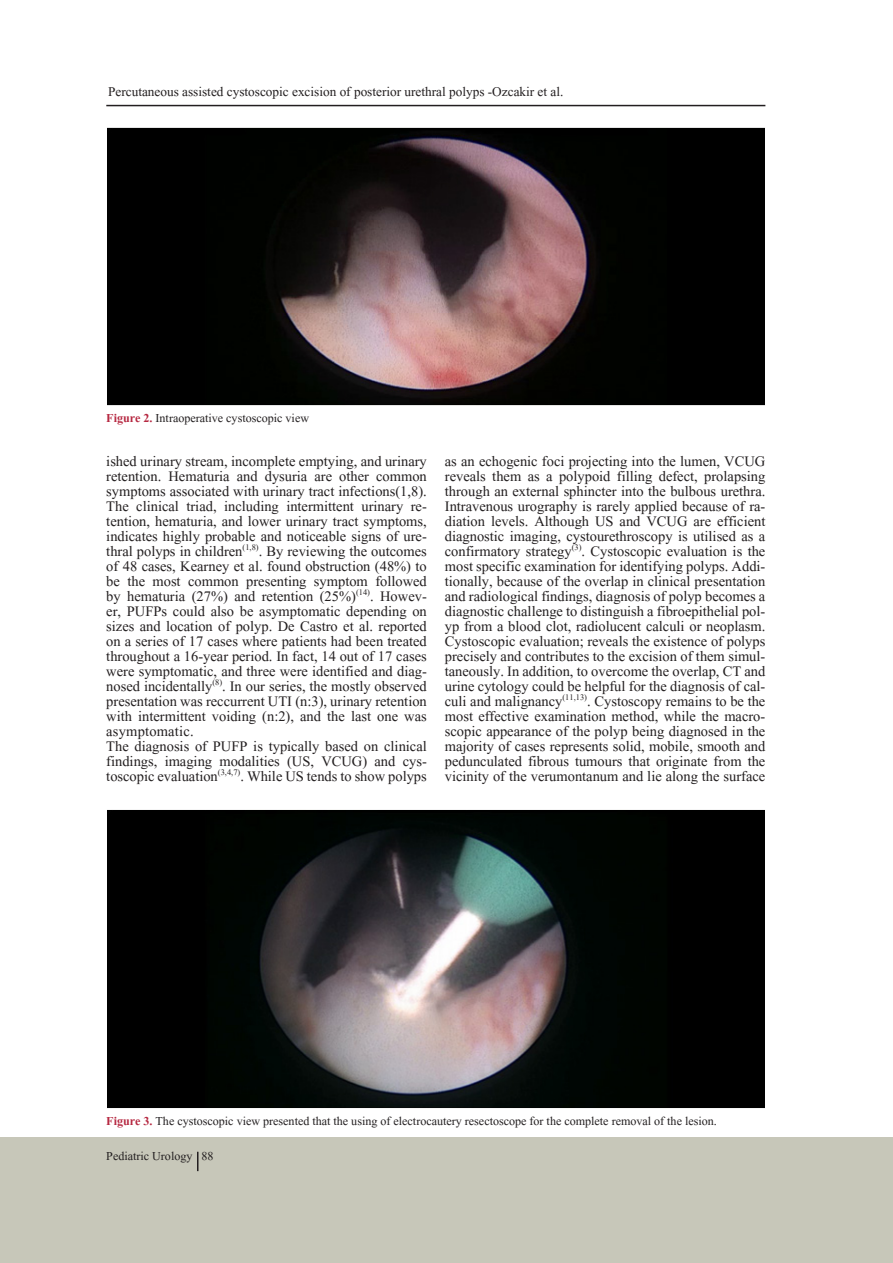
<style>
.page{position:relative;width:893px;height:1263px;background:#fff}
.page>*{position:absolute;margin:0;border:0;box-sizing:border-box;transform-origin:0 0}
.t1{font:18px/15px "Aparajita";color:#231f20;text-align:justify}
.t2{font:16.5px "Aparajita";color:#231f20}
.t3{font:15px "Aparajita";color:#231f20}
.s1{font-weight:700;color:#b62841}
</style>
<div class="page">
<div style="left:0;top:1137px;width:893px;height:126px;background:#c7c7b9"></div>
<hr style="left:106px;top:105px;width:659px;height:1px;background:#231f20">
<img style="left:107px;top:128px;width:658px;height:277px">
<img style="left:107px;top:809px;width:658px;height:300px">
<svg style="left:197px;top:1152px;width:1px;height:19px"></svg>
<p class="t2" style="left:108px;top:83px;width:457px">Percutaneous assisted cystoscopic excision of posterior urethral polyps -Ozcakir et al.</p>
<p class="t3" style="left:106px;top:410px;width:204px"><span class="s1">Figure 2.</span> Intraoperative cystoscopic view</p>
<p class="t1" style="left:106px;top:456px;width:322px">ished urinary stream, incomplete emptying, and urinary retention. Hematuria and dysuria are other common symptoms associated with urinary tract infections(1,8).<br>The clinical triad, including intermittent urinary re&shy;tention, hematuria, and lower urinary tract symptoms, indicates highly probable and noticeable signs of ure&shy;thral polyps in children<sup>(1,8)</sup>. By reviewing the outcomes of 48 cases, Kearney et al. found obstruction (48%) to be the most common presenting symptom followed by hematuria (27%) and retention (25%)<sup>(14)</sup>. Howev&shy;er, PUFPs could also be asymptomatic depending on sizes and location of polyp. De Castro et al. reported on a series of 17 cases where patients had been treated throughout a 16-year period. In fact, 14 out of 17 cases were symptomatic, and three were identified and diag&shy;nosed incidentally<sup>(8)</sup>. In our series, the mostly observed presentation was reccurrent UTI (n:3), urinary retention with intermittent voiding (n:2), and the last one was asymptomatic.</p>
<p class="t1" style="left:106px;top:741px;width:322px">The diagnosis of PUFP is typically based on clinical findings, imaging modalities (US, VCUG) and cys&shy;toscopic evaluation<sup>(3,4,7)</sup>. While US tends to show polyps</p>
<p class="t1" style="left:445px;top:456px;width:322px">as an echogenic foci projecting into the lumen, VCUG reveals them as a polypoid filling defect, prolapsing through an external sphincter into the bulbous urethra.<br>Intravenous urography is rarely applied because of ra&shy;diation levels. Although US and VCUG are efficient diagnostic imaging, cystourethroscopy is utilised as a confirmatory strategy<sup>(3)</sup>. Cystoscopic evaluation is the most specific examination for identifying polyps. Addi&shy;tionally, because of the overlap in clinical presentation and radiological findings, diagnosis of polyp becomes a diagnostic challenge to distinguish a fibroepithelial pol&shy;yp from a blood clot, radiolucent calculi or neoplasm.<br>Cystoscopic evaluation; reveals the existence of polyps precisely and contributes to the excision of them simul&shy;taneously. In addition, to overcome the overlap, CT and urine cytology could be helpful for the diagnosis of cal&shy;culi and malignancy<sup>(11,13)</sup>. Cystoscopy remains to be the most effective examination method, while the macro&shy;scopic appearance of the polyp being diagnosed in the majority of cases represents solid, mobile, smooth and pedunculated fibrous tumours that originate from the vicinity of the verumontanum and lie along the surface</p>
<p class="t3" style="left:106px;top:1114px;width:612px"><span class="s1">Figure 3.</span> The cystoscopic view presented that the using of electrocautery resectoscope for the complete removal of the lesion.</p>
<p class="t3" style="left:106px;top:1149px;width:109px">Pediatric Urology 88</p>
</div>
